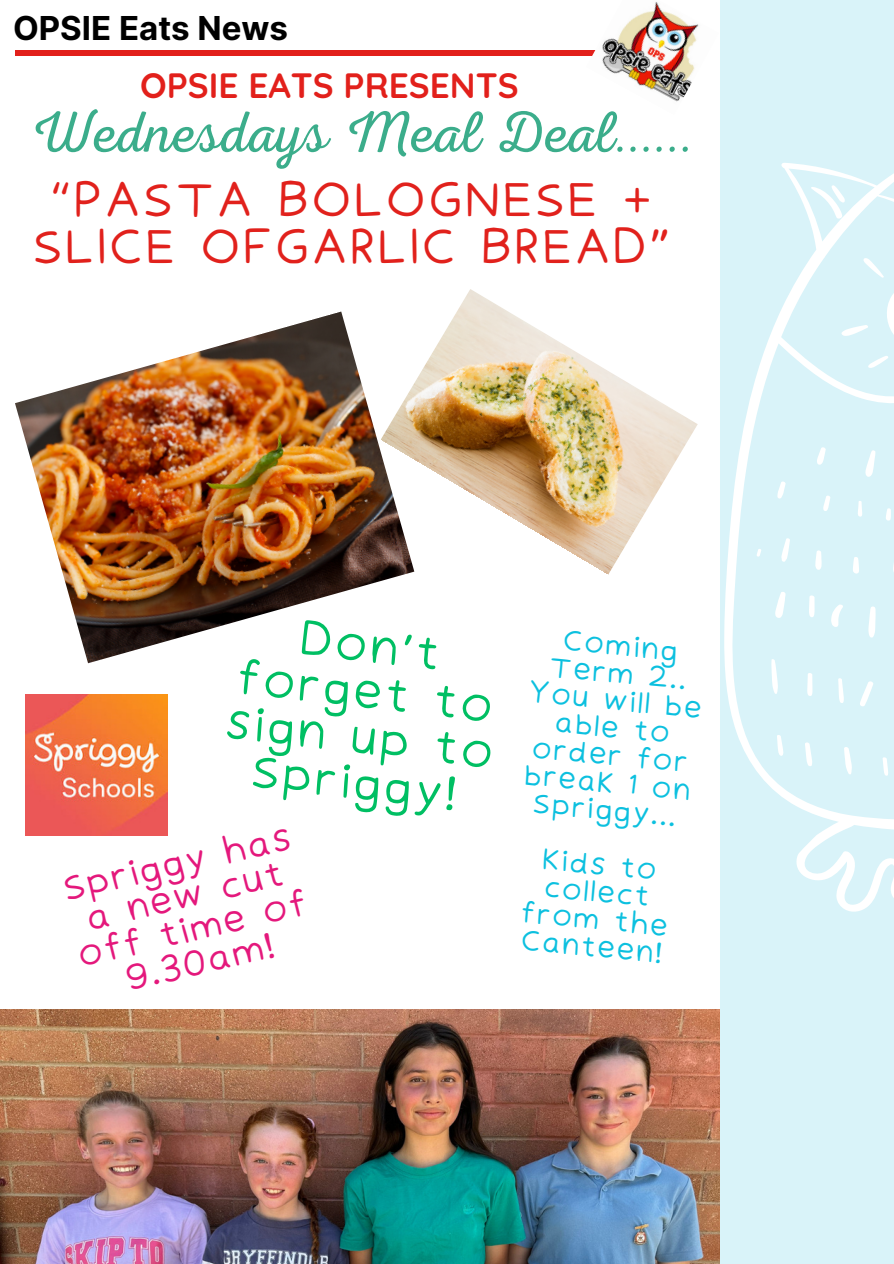
<style>
.page{position:relative;width:894px;height:1264px;background:#fff}
.page>*{position:absolute;margin:0;border:0;box-sizing:border-box;transform-origin:0 0}
.t1{font:300 58.2px "Nexa Script";color:#3bad8b}
.t2{font:48px/47.2px "Irene Florentina";letter-spacing:-.015em;color:#e1211c;text-align:center}
.t3{font:45.9px/45.8px "Irene Florentina";color:#00bf63;text-align:center}
.t4{font:700 35.1px "Quicksand";color:#e2201b}
.t5{font:34.8px/33.8px "Irene Florentina";color:#e4187c;text-align:center}
.t6{font:700 33px "Inter";color:#000}
.t7{font:28.05px/27.5px "Irene Florentina";color:#0cc0df;text-align:center}
</style>
<div class="page">
<div style="left:15px;top:50px;width:682px;height:6px;background:#e2201b"></div>
<img style="left:592px;top:2px;width:107px;height:100px">
<img style="left:0;top:1009px;width:720px;height:254px">
<div style="left:720px;top:0;width:173px;height:1263px;background:#d9f3f9"></div>
<svg style="left:724px;top:163px;width:169px;height:749px"></svg>
<svg style="left:776px;top:734px;width:7px;height:22px"></svg>
<svg style="left:771px;top:658px;width:6px;height:36px"></svg>
<svg style="left:804px;top:742px;width:8px;height:24px"></svg>
<svg style="left:774px;top:591px;width:11px;height:27px"></svg>
<svg style="left:756px;top:548px;width:5px;height:8px"></svg>
<svg style="left:806px;top:672px;width:6px;height:24px"></svg>
<svg style="left:843px;top:747px;width:8px;height:27px"></svg>
<svg style="left:808px;top:594px;width:6px;height:23px"></svg>
<svg style="left:837px;top:677px;width:6px;height:26px"></svg>
<svg style="left:780px;top:537px;width:10px;height:25px"></svg>
<svg style="left:776px;top:480px;width:9px;height:18px"></svg>
<svg style="left:882px;top:756px;width:6px;height:20px"></svg>
<svg style="left:859px;top:681px;width:14px;height:25px"></svg>
<svg style="left:830px;top:604px;width:13px;height:23px"></svg>
<svg style="left:815px;top:550px;width:6px;height:20px"></svg>
<svg style="left:868px;top:606px;width:7px;height:32px"></svg>
<svg style="left:822px;top:494px;width:8px;height:17px"></svg>
<svg style="left:852px;top:557px;width:6px;height:17px"></svg>
<svg style="left:816px;top:446px;width:9px;height:19px"></svg>
<svg style="left:857px;top:501px;width:5px;height:15px"></svg>
<svg style="left:892px;top:555px;width:1px;height:19px"></svg>
<svg style="left:885px;top:508px;width:5px;height:13px"></svg>
<svg style="left:864px;top:450px;width:11px;height:27px"></svg>
<svg style="left:867px;top:355px;width:21px;height:13px"></svg>
<svg style="left:810px;top:185px;width:34px;height:35px"></svg>
<svg style="left:840px;top:258px;width:53px;height:89px"></svg>
<img style="left:25px;top:694px;width:142px;height:142px">
<img style="left:15px;top:311px;width:387px;height:352px">
<img style="left:381px;top:289px;width:316px;height:286px">
<p class="t6" style="left:13px;top:8px;width:276px">OPSIE Eats News</p>
<p class="t4" style="left:140px;top:62px;width:380px">OPSIE EATS PRESENTS</p>
<h1 class="t1" style="left:30px;top:99px;width:665px">Wednesdays Meal Deal......</h1>
<h2 class="t2" style="left:31px;top:175px;width:642px">“PASTA BOLOGNESE +<br>SLICE OFGARLIC BREAD”</h2>
<h3 class="t3" style="left:238px;top:606px;width:274px;rotate:7deg">Don’t forget to sign up to<br>Spriggy!</h3>
<p class="t5" style="left:58px;top:873px;width:238px;rotate:-13deg">Spriggy has a new cut off time of<br>9.30am!</p>
<p class="t7" style="left:533px;top:624px;width:177px;rotate:5deg">Coming<br>Term 2..<br>You will be able to order for break 1 on<br>Spriggy...</p>
<p class="t7" style="left:525px;top:843px;width:151px;rotate:5deg">Kids to collect from the<br>Canteen!</p>
</div>
